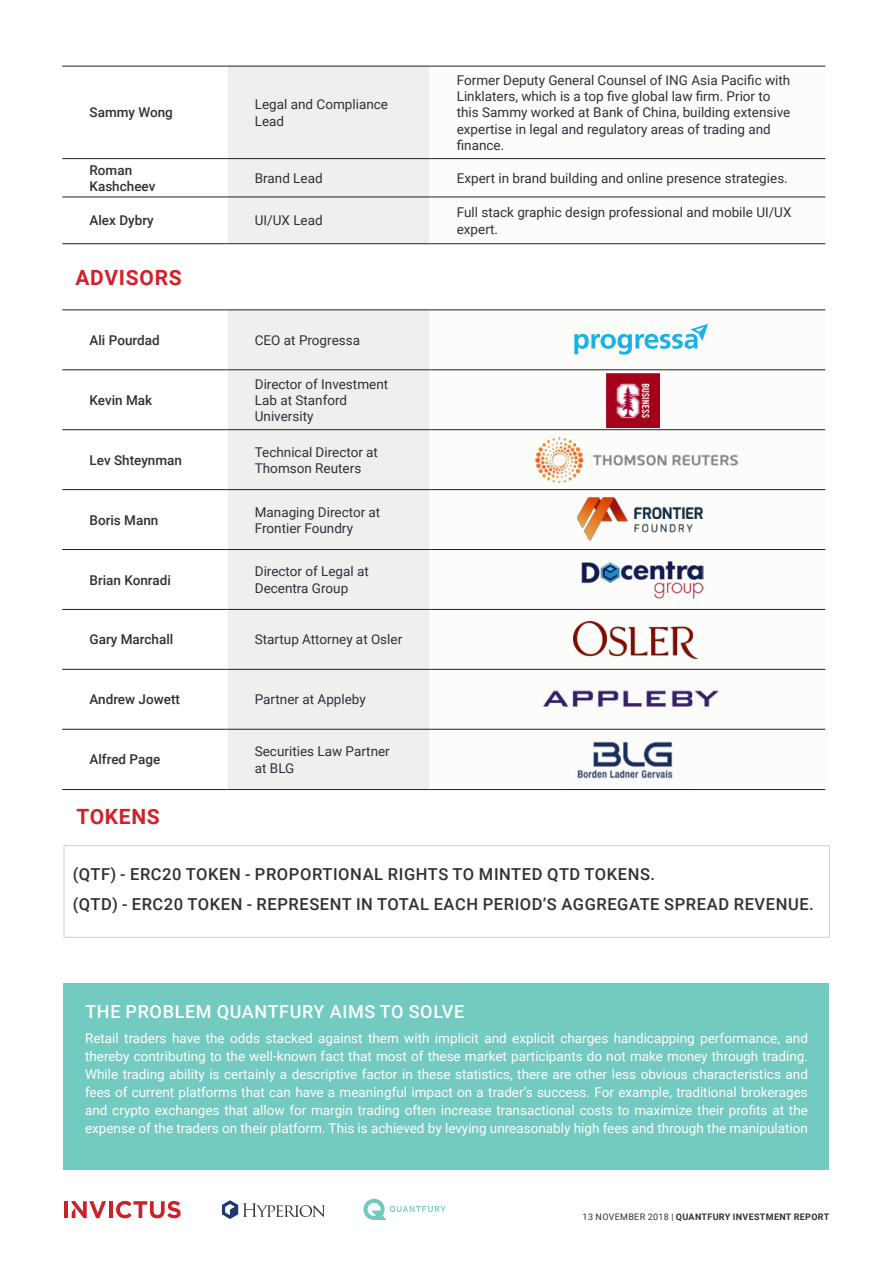
<style>
.page{position:relative;width:893px;height:1263px;background:#fff}
.page>*{position:absolute;margin:0;border:0;box-sizing:border-box;transform-origin:0 0}
.Page_Title{font:700 21px "Roboto";letter-spacing:.035em;color:#d3212a}
.Section_Title{font:500 18px "Roboto";letter-spacing:.035em;color:#fff}
.Section_Title-2{font:500 16.5px "Roboto";letter-spacing:.035em;color:#313036}
.t1{font:13.5px/18px "Roboto";color:#fff;text-align:justify}
.t2{font:13.5px/16.2px "Roboto";color:#313036}
.t3{font:500 13.5px/16.2px "Roboto";color:#313036}
.t4{font:700 9px "Roboto";letter-spacing:.035em;color:#313036}
.s1{font-weight:400}
</style>
<div class="page">
<svg style="left:363px;top:1199px;width:83px;height:21px"></svg>
<hr style="left:64px;top:1201px;width:3px;height:17px;background:#cf2027">
<hr style="left:109px;top:1201px;width:4px;height:17px;background:#cf2027">
<svg style="left:116px;top:1201px;width:65px;height:17px"></svg>
<svg style="left:72px;top:1201px;width:34px;height:17px"></svg>
<svg style="left:222px;top:1200px;width:103px;height:19px"></svg>
<svg style="left:62px;top:159px;width:166px;height:570px"></svg>
<svg style="left:228px;top:67px;width:201px;height:722px;background:#efefed"></svg>
<svg style="left:429px;top:159px;width:396px;height:570px"></svg>
<hr style="left:62px;top:66px;width:166px;height:1px;background:#231f20">
<hr style="left:228px;top:66px;width:201px;height:1px;background:#231f20">
<hr style="left:62px;top:158px;width:166px;height:1px;background:#231f20">
<hr style="left:228px;top:158px;width:201px;height:1px;background:#231f20">
<hr style="left:62px;top:310px;width:166px;height:1px;background:#231f20">
<hr style="left:228px;top:310px;width:201px;height:1px;background:#231f20">
<hr style="left:62px;top:369px;width:166px;height:1px;background:#231f20">
<hr style="left:228px;top:369px;width:201px;height:1px;background:#231f20">
<hr style="left:62px;top:429px;width:166px;height:1px;background:#231f20">
<hr style="left:228px;top:429px;width:201px;height:1px;background:#231f20">
<hr style="left:62px;top:489px;width:166px;height:1px;background:#231f20">
<hr style="left:228px;top:489px;width:201px;height:1px;background:#231f20">
<hr style="left:62px;top:549px;width:166px;height:1px;background:#231f20">
<hr style="left:228px;top:549px;width:201px;height:1px;background:#231f20">
<hr style="left:62px;top:609px;width:166px;height:1px;background:#231f20">
<hr style="left:228px;top:609px;width:201px;height:1px;background:#231f20">
<hr style="left:62px;top:669px;width:166px;height:1px;background:#231f20">
<hr style="left:228px;top:669px;width:201px;height:1px;background:#231f20">
<hr style="left:62px;top:729px;width:166px;height:1px;background:#231f20">
<hr style="left:228px;top:729px;width:201px;height:1px;background:#231f20">
<hr style="left:62px;top:789px;width:166px;height:1px;background:#231f20">
<hr style="left:228px;top:789px;width:201px;height:1px;background:#231f20">
<hr style="left:429px;top:66px;width:396px;height:1px;background:#231f20">
<hr style="left:429px;top:158px;width:396px;height:1px;background:#231f20">
<hr style="left:429px;top:310px;width:396px;height:1px;background:#231f20">
<hr style="left:429px;top:369px;width:396px;height:1px;background:#231f20">
<hr style="left:429px;top:429px;width:396px;height:1px;background:#231f20">
<hr style="left:429px;top:489px;width:396px;height:1px;background:#231f20">
<hr style="left:429px;top:549px;width:396px;height:1px;background:#231f20">
<hr style="left:429px;top:609px;width:396px;height:1px;background:#231f20">
<hr style="left:429px;top:669px;width:396px;height:1px;background:#231f20">
<hr style="left:429px;top:789px;width:396px;height:1px;background:#231f20">
<hr style="left:62px;top:197px;width:166px;height:1px;background:#231f20">
<hr style="left:228px;top:197px;width:201px;height:1px;background:#231f20">
<hr style="left:429px;top:197px;width:396px;height:1px;background:#231f20">
<hr style="left:62px;top:243px;width:166px;height:1px;background:#231f20">
<hr style="left:228px;top:243px;width:201px;height:1px;background:#231f20">
<hr style="left:429px;top:243px;width:396px;height:1px;background:#231f20">
<svg style="left:574px;top:324px;width:134px;height:31px"></svg>
<img style="left:607px;top:373px;width:52px;height:54px">
<img style="left:534px;top:436px;width:204px;height:47px">
<img style="left:577px;top:496px;width:126px;height:46px">
<img style="left:581px;top:560px;width:123px;height:40px">
<img style="left:573px;top:622px;width:125px;height:36px">
<img style="left:526px;top:669px;width:222px;height:60px">
<div style="left:748px;top:669px;width:52px;height:60px;background:#fff"></div>
<img style="left:576px;top:741px;width:97px;height:38px">
<div style="left:429px;top:729px;width:396px;height:60px;border:1px solid #fff"></div>
<div style="left:64px;top:983px;width:765px;height:187px;background:#72cac0"></div>
<div style="left:64px;top:845px;width:766px;height:92px;background:#fff;border:1px solid #d0cec8"></div>
<p class="t3" style="left:90px;top:104px;width:85px">Sammy Wong</p>
<p class="t2" style="left:255px;top:96px;width:135px">Legal and Compliance<br>Lead</p>
<p class="t2" style="left:457px;top:72px;width:335px">Former Deputy General Counsel of ING Asia Pacific with Linklaters, which is a top five global law firm. Prior to this Sammy worked at Bank of China, building extensive expertise in legal and regulatory areas of trading and finance.</p>
<p class="t3" style="left:90px;top:161px;width:67px">Roman<br>Kashcheev</p>
<p class="t2" style="left:255px;top:169px;width:69px">Brand Lead</p>
<p class="t2" style="left:457px;top:169px;width:333px">Expert in brand building and online presence strategies.</p>
<p class="t3" style="left:90px;top:212px;width:66px">Alex Dybry</p>
<p class="t2" style="left:255px;top:212px;width:69px">UI/UX Lead</p>
<p class="t2" style="left:457px;top:204px;width:336px">Full stack graphic design professional and mobile UI/UX expert.</p>
<p class="Page_Title" style="left:75px;top:262px;width:108px">ADVISORS</p>
<p class="t3" style="left:90px;top:331px;width:72px">Ali Pourdad</p>
<p class="t2" style="left:255px;top:331px;width:107px">CEO at Progressa</p>
<p class="t3" style="left:90px;top:391px;width:64px">Kevin Mak</p>
<p class="t2" style="left:255px;top:375px;width:135px">Director of Investment<br>Lab at Stanford<br>University</p>
<p class="t3" style="left:90px;top:451px;width:94px">Lev Shteynman</p>
<p class="t2" style="left:255px;top:443px;width:125px">Technical Director at<br>Thomson Reuters</p>
<p class="t3" style="left:90px;top:511px;width:70px">Boris Mann</p>
<p class="t2" style="left:255px;top:503px;width:127px">Managing Director at<br>Frontier Foundry</p>
<p class="t3" style="left:90px;top:571px;width:83px">Brian Konradi</p>
<p class="t2" style="left:255px;top:563px;width:116px">Director of Legal at<br>Decentra Group</p>
<p class="t3" style="left:90px;top:631px;width:85px">Gary Marchall</p>
<p class="t2" style="left:255px;top:631px;width:149px">Startup Attorney at Osler</p>
<p class="t3" style="left:90px;top:691px;width:92px">Andrew Jowett</p>
<p class="t2" style="left:255px;top:691px;width:112px">Partner at Appleby</p>
<p class="t3" style="left:90px;top:751px;width:72px">Alfred Page</p>
<p class="t2" style="left:255px;top:743px;width:137px">Securities Law Partner at BLG</p>
<p class="Page_Title" style="left:76px;top:802px;width:85px">TOKENS</p>
<p class="Section_Title-2" style="left:73px;top:862px;width:584px">(QTF) - ERC20 TOKEN - PROPORTIONAL RIGHTS TO MINTED QTD TOKENS.</p>
<p class="Section_Title-2" style="left:73px;top:893px;width:742px">(QTD) - ERC20 TOKEN - REPRESENT IN TOTAL EACH PERIOD’S AGGREGATE SPREAD REVENUE.</p>
<p class="Section_Title" style="left:85px;top:999px;width:380px">THE PROBLEM QUANTFURY AIMS TO SOLVE</p>
<p class="t1" style="left:85px;top:1028px;width:724px">Retail traders have the odds stacked against them with implicit and explicit charges handicapping performance, and thereby contributing to the well-known fact that most of these market participants do not make money through trading.<br>While trading ability is certainly a descriptive factor in these statistics, there are other less obvious characteristics and fees of current platforms that can have a meaningful impact on a trader’s success. For example, traditional brokerages and crypto exchanges that allow for margin trading often increase transactional costs to maximize their profits at the expense of the traders on their platform. This is achieved by levying unreasonably high fees and through the manipulation</p>
<p class="t4" style="left:583px;top:1211px;width:248px"><span class="s1">13 NOVEMBER 2018 |</span> QUANTFURY INVESTMENT REPORT</p>
</div>
